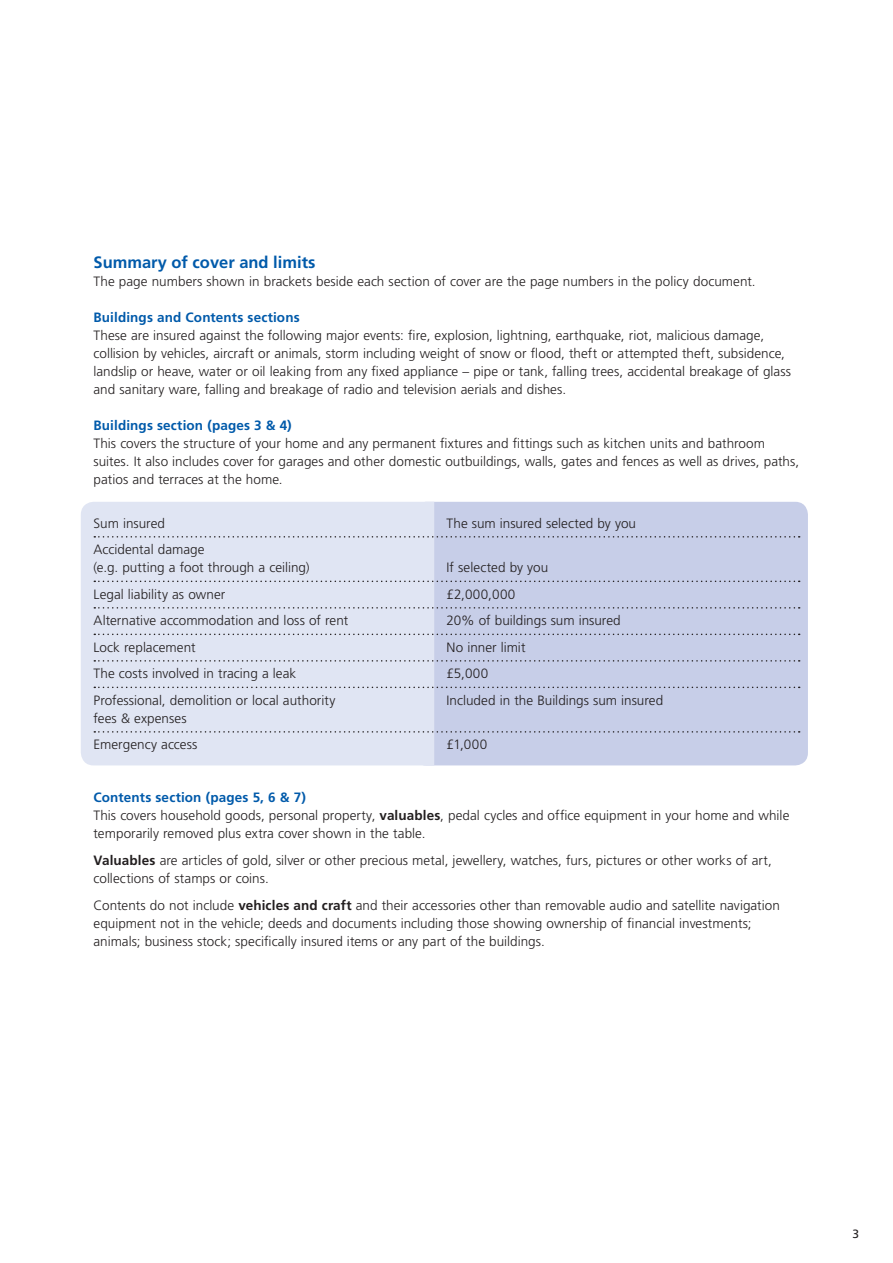
<style>
.page{position:relative;width:893px;height:1263px;background:#fff}
.page>*{position:absolute;margin:0;border:0;box-sizing:border-box;transform-origin:0 0}
.t1{font:700 16.5px "Frutiger LT Std";color:#015aaa}
.t2{font:300 13.5px/18px "Frutiger LT Std";color:#231f20}
.t3{font:700 13.5px "Frutiger LT Std";letter-spacing:.01em;color:#015aaa}
.t4{font:12px "Frutiger LT Std";color:#231f20}
.s1{font-weight:700;color:#015aaa}
.s2{font-weight:700}
</style>
<div class="page">
<div style="left:413px;top:502px;width:395px;height:263px;background:#c7cee8;border-radius:13px"></div>
<div style="left:81px;top:502px;width:353px;height:263px;background:#e0e5f3"></div>
<svg style="left:94px;top:536px;width:706px;height:2px"></svg>
<svg style="left:94px;top:581px;width:706px;height:1px"></svg>
<svg style="left:94px;top:607px;width:706px;height:2px"></svg>
<svg style="left:94px;top:634px;width:706px;height:1px"></svg>
<svg style="left:94px;top:660px;width:706px;height:2px"></svg>
<svg style="left:94px;top:687px;width:706px;height:1px"></svg>
<svg style="left:94px;top:731px;width:706px;height:2px"></svg>
<p class="t1" style="left:94px;top:252px;width:223px">Summary of cover and limits</p>
<p class="t2" style="left:94px;top:272px;width:664px">The page numbers shown in brackets beside each section of cover are the page numbers in the policy document.</p>
<p class="t3" style="left:94px;top:309px;width:208px">Buildings and Contents sections</p>
<p class="t2" style="left:94px;top:326px;width:699px">These are insured against the following major events: fire, explosion, lightning, earthquake, riot, malicious damage, collision by vehicles, aircraft or animals, storm including weight of snow or flood, theft or attempted theft, subsidence, landslip or heave, water or oil leaking from any fixed appliance – pipe or tank, falling trees, accidental breakage of glass and sanitary ware, falling and breakage of radio and television aerials and dishes.</p>
<p class="t3" style="left:94px;top:417px;width:200px">Buildings section (pages 3 &amp; 4)</p>
<p class="t2" style="left:94px;top:434px;width:707px">This covers the structure of your home and any permanent fixtures and fittings such as kitchen units and bathroom suites. It also includes cover for garages and other domestic outbuildings, walls, gates and fences as well as drives, paths, patios and terraces at the home.</p>
<p class="t2" style="left:94px;top:514px;width:73px">Sum insured</p>
<p class="t2" style="left:446px;top:514px;width:191px">The sum insured selected by you</p>
<p class="t2" style="left:94px;top:541px;width:218px">Accidental damage<br>(e.g. putting a foot through a ceiling)</p>
<p class="t2" style="left:446px;top:559px;width:103px">If selected by you</p>
<p class="t2" style="left:94px;top:585px;width:133px">Legal liability as owner</p>
<p class="t2" style="left:446px;top:585px;width:70px">£2,000,000</p>
<p class="t2" style="left:94px;top:612px;width:256px">Alternative accommodation and loss of rent</p>
<p class="t2" style="left:446px;top:612px;width:176px">20% of buildings sum insured</p>
<p class="t2" style="left:94px;top:638px;width:104px">Lock replacement</p>
<p class="t2" style="left:446px;top:638px;width:81px">No inner limit</p>
<p class="t2" style="left:94px;top:665px;width:204px">The costs involved in tracing a leak</p>
<p class="t2" style="left:446px;top:665px;width:43px">£5,000</p>
<p class="t2" style="left:94px;top:691px;width:243px">Professional, demolition or local authority</p>
<p class="t2" style="left:446px;top:691px;width:218px">Included in the Buildings sum insured</p>
<p class="t2" style="left:94px;top:705px;width:105px;line-height:26.5px">fees &amp; expenses<br>Emergency access</p>
<p class="t2" style="left:446px;top:736px;width:42px">£1,000</p>
<p class="t2" style="left:94px;top:788px;width:697px"><span class="s1">Contents section (pages 5, 6 &amp; 7)<br></span>This covers household goods, personal property, <span class="s2">valuables</span>, pedal cycles and office equipment in your home and while temporarily removed plus extra cover shown in the table.</p>
<p class="t2" style="left:94px;top:851px;width:680px"><span class="s2">Valuables</span> are articles of gold, silver or other precious metal, jewellery, watches, furs, pictures or other works of art, collections of stamps or coins.</p>
<p class="t2" style="left:94px;top:896px;width:688px">Contents do not include <span class="s2">vehicles and craft</span> and their accessories other than removable audio and satellite navigation equipment not in the vehicle; deeds and documents including those showing ownership of financial investments; animals; business stock; specifically insured items or any part of the buildings.</p>
<p class="t4" style="left:852px;top:1227px;width:8px">3</p>
</div>
